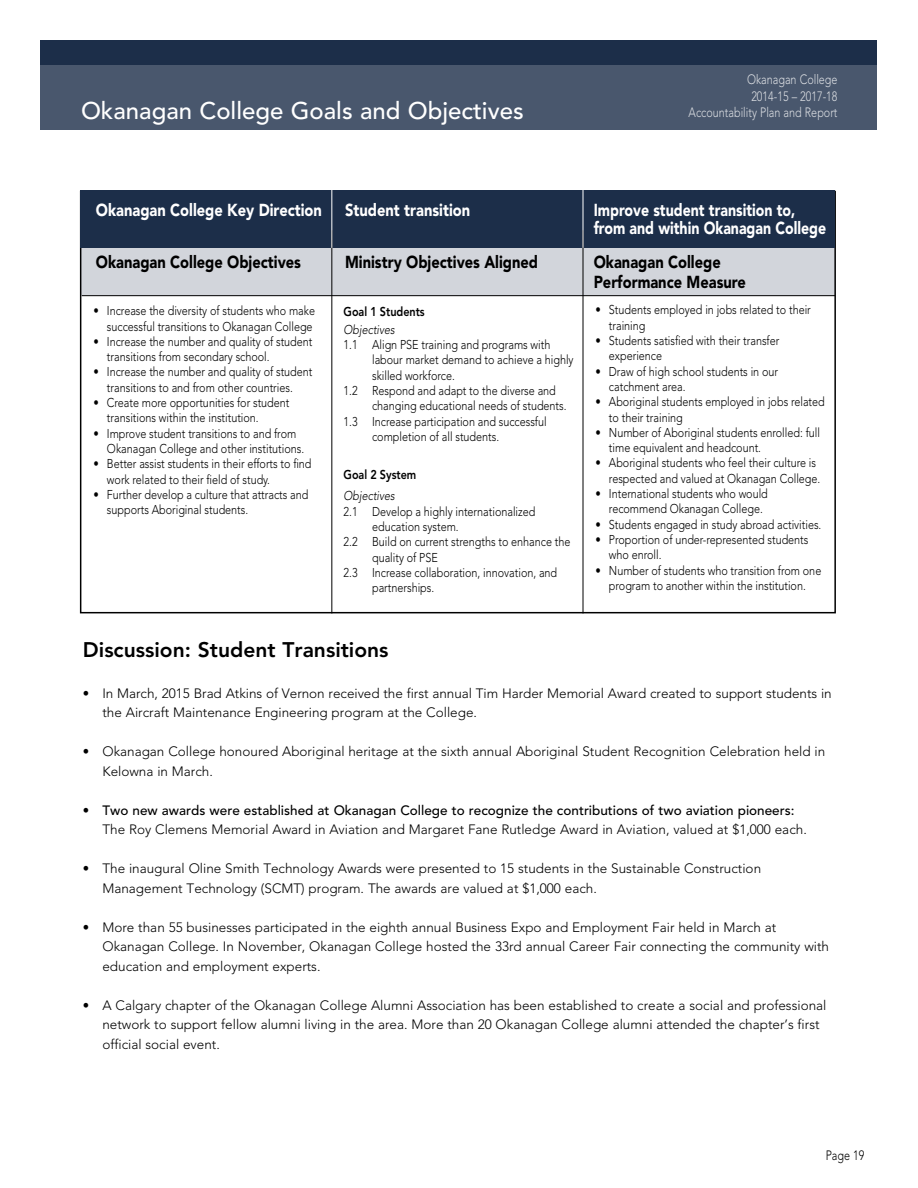
<style>
.page{position:relative;width:918px;height:1188px;background:#fff}
.page>*{position:absolute;margin:0;border:0;box-sizing:border-box;transform-origin:0 0}
.t1{font:500 24px "Avenir";color:#fff}
.t2{font:800 21px "Avenir";color:#000}
.t3{font:900 17.25px/19.5px "Avenir";color:#000;scale:.85 1}
.t4{font:900 17.25px/18px "Avenir";color:#fff;scale:.82 1}
.t5{font:900 17.25px "Avenir";color:#fff;scale:.85 1}
.t6{font:300 13.5px/19.5px "Avenir";color:#000;scale:.95 1}
.t7{font:300 13.5px/16.2px "Avenir";color:#fff;text-align:right;scale:.8 1}
.t8{font:300 13.5px "Avenir";color:#000;scale:.8 1}
.t9{font:300 12.75px/15.3px "Avenir";color:#000;scale:.85 1}
.t10{font:800 12.75px "Avenir";color:#000;scale:.85 1}
.t11{font:italic 300 12.75px "Avenir";color:#000;scale:.85 1}
.s1{font-weight:500}
</style>
<div class="page">
<div style="left:81px;top:238px;width:754px;height:57px;background:#d2d5db"></div>
<div style="left:81px;top:191px;width:754px;height:57px;background:#1c2e49"></div>
<hr style="left:331px;top:230px;width:1px;height:383px;background:#000">
<hr style="left:583px;top:230px;width:1px;height:383px;background:#000">
<hr style="left:331px;top:176px;width:1px;height:72px;background:#fff">
<hr style="left:583px;top:176px;width:1px;height:72px;background:#fff">
<hr style="left:82px;top:295px;width:753px;height:1px;background:#000">
<div style="left:40px;top:40px;width:838px;height:40px;background:#1c2e49"></div>
<div style="left:40px;top:65px;width:838px;height:65px;background:#49576d"></div>
<h1 class="t1" style="left:81px;top:97px;width:444px">Okanagan College Goals and Objectives</h1>
<p class="t7" style="left:689px;top:72px;width:188px">Okanagan College<br>2014-15 – 2017-18<br>Accountability Plan and Report</p>
<h3 class="t5" style="left:96px;top:199px;width:268px">Okanagan College Key Direction</h3>
<h3 class="t3" style="left:96px;top:252px;width:243px">Okanagan College Objectives</h3>
<p class="t9" style="left:93px;top:303px;width:262px;text-align:right">• Increase the diversity of students who make successful transitions to Okanagan College</p>
<p class="t9" style="left:107px;top:334px;width:243px;text-indent:-14px">• Increase the number and quality of student transitions from secondary school.</p>
<p class="t9" style="left:107px;top:364px;width:243px;text-indent:-14px">• Increase the number and quality of student transitions to and from other countries.</p>
<p class="t9" style="left:107px;top:395px;width:216px;text-indent:-14px">• Create more opportunities for student transitions within the institution.</p>
<p class="t9" style="left:107px;top:426px;width:232px;text-indent:-14px">• Improve student transitions to and from<br>Okanagan College and other institutions.</p>
<p class="t9" style="left:107px;top:456px;width:242px;text-indent:-14px">• Better assist students in their efforts to find work related to their field of study.</p>
<p class="t9" style="left:107px;top:487px;width:239px;text-indent:-14px">• Further develop a culture that attracts and supports Aboriginal students.</p>
<h3 class="t5" style="left:345px;top:199px;width:149px">Student transition</h3>
<h3 class="t3" style="left:345px;top:252px;width:229px">Ministry Objectives Aligned</h3>
<p class="t10" style="left:344px;top:304px;width:97px">Goal 1 Students</p>
<p class="t11" style="left:344px;top:322px;width:62px">Objectives</p>
<p class="t9" style="left:344px;top:337px;width:245px">1. 1 Align PSE training and programs with</p>
<p class="t9" style="left:372px;top:352px;width:239px">labour market demand to achieve a highly</p>
<p class="t9" style="left:372px;top:368px;width:97px">skilled workforce.</p>
<p class="t9" style="left:344px;top:383px;width:251px">1.2 Respond and adapt to the diverse and</p>
<p class="t9" style="left:372px;top:398px;width:228px">changing educational needs of students.</p>
<p class="t9" style="left:344px;top:414px;width:241px">1.3 Increase participation and successful</p>
<p class="t9" style="left:372px;top:429px;width:149px">completion of all students.</p>
<p class="t10" style="left:344px;top:467px;width:87px">Goal 2 System</p>
<p class="t11" style="left:344px;top:488px;width:62px">Objectives</p>
<p class="t9" style="left:344px;top:504px;width:227px">2. 1 Develop a highly internationalized</p>
<p class="t9" style="left:372px;top:519px;width:101px">education system.</p>
<p class="t9" style="left:344px;top:534px;width:268px">2.2 Build on current strengths to enhance the</p>
<p class="t9" style="left:372px;top:549px;width:79px">quality of PSE</p>
<p class="t9" style="left:344px;top:565px;width:253px">2.3 Increase collaboration, innovation, and</p>
<p class="t9" style="left:372px;top:580px;width:73px">partnerships.</p>
<h3 class="t4" style="left:594px;top:201px;width:285px">Improve student transition to, from and within Okanagan College</h3>
<h3 class="t3" style="left:594px;top:252px;width:181px">Okanagan College<br>Performance Measure</h3>
<p class="t9" style="left:609px;top:302px;width:239px;text-indent:-14px">• Students employed in jobs related to their training</p>
<p class="t9" style="left:609px;top:333px;width:202px;text-indent:-14px">• Students satisfied with their transfer experience</p>
<p class="t9" style="left:609px;top:364px;width:201px;text-indent:-14px">• Draw of high school students in our catchment area.</p>
<p class="t9" style="left:609px;top:394px;width:255px;text-indent:-14px">• Aboriginal students employed in jobs related to their training</p>
<p class="t9" style="left:609px;top:425px;width:250px;text-indent:-14px">• Number of Aboriginal students enrolled: full time equivalent and headcount.</p>
<p class="t9" style="left:595px;top:455px;width:264px;text-align:right">• Aboriginal students who feel their culture is respected and valued at Okanagan College.</p>
<p class="t9" style="left:595px;top:486px;width:204px;text-align:center">• International students who would recommend Okanagan College.</p>
<p class="t9" style="left:595px;top:517px;width:267px">• Students engaged in study abroad activities.</p>
<p class="t9" style="left:609px;top:532px;width:236px;text-indent:-14px">• Proportion of under-represented students who enroll.</p>
<p class="t9" style="left:595px;top:563px;width:267px;text-align:center">• Number of students who transition from one program to another within the institution.</p>
<h2 class="t2" style="left:83px;top:638px;width:307px">Discussion: Student Transitions</h2>
<p class="t6" style="left:102px;top:684px;width:769px;text-indent:-20px">• In March, 2015 Brad Atkins of Vernon received the first annual Tim Harder Memorial Award created to support students in the Aircraft Maintenance Engineering program at the College.</p>
<p class="t6" style="left:102px;top:742px;width:763px;text-indent:-20px">• Okanagan College honoured Aboriginal heritage at the sixth annual Aboriginal Student Recognition Celebration held in<br>Kelowna in March.</p>
<p class="t6" style="left:102px;top:801px;width:741px;text-indent:-20px">• <span class="s1">Two new awards were established at Okanagan College to recognize the contributions of two aviation pioneers:<br></span>The Roy Clemens Memorial Award in Aviation and Margaret Fane Rutledge Award in Aviation, valued at $1,000 each.</p>
<p class="t6" style="left:102px;top:859px;width:695px;text-indent:-20px">• The inaugural Oline Smith Technology Awards were presented to 15 students in the Sustainable Construction<br>Management Technology (SCMT) program. The awards are valued at $1,000 each.</p>
<p class="t6" style="left:102px;top:918px;width:766px;text-indent:-20px">• More than 55 businesses participated in the eighth annual Business Expo and Employment Fair held in March at<br>Okanagan College. In November, Okanagan College hosted the 33rd annual Career Fair connecting the community with education and employment experts.</p>
<p class="t6" style="left:102px;top:996px;width:764px;text-indent:-20px">• A Calgary chapter of the Okanagan College Alumni Association has been established to create a social and professional network to support fellow alumni living in the area. More than 20 Okanagan College alumni attended the chapter’s first official social event.</p>
<p class="t8" style="left:826px;top:1147px;width:50px">Page 19</p>
</div>
